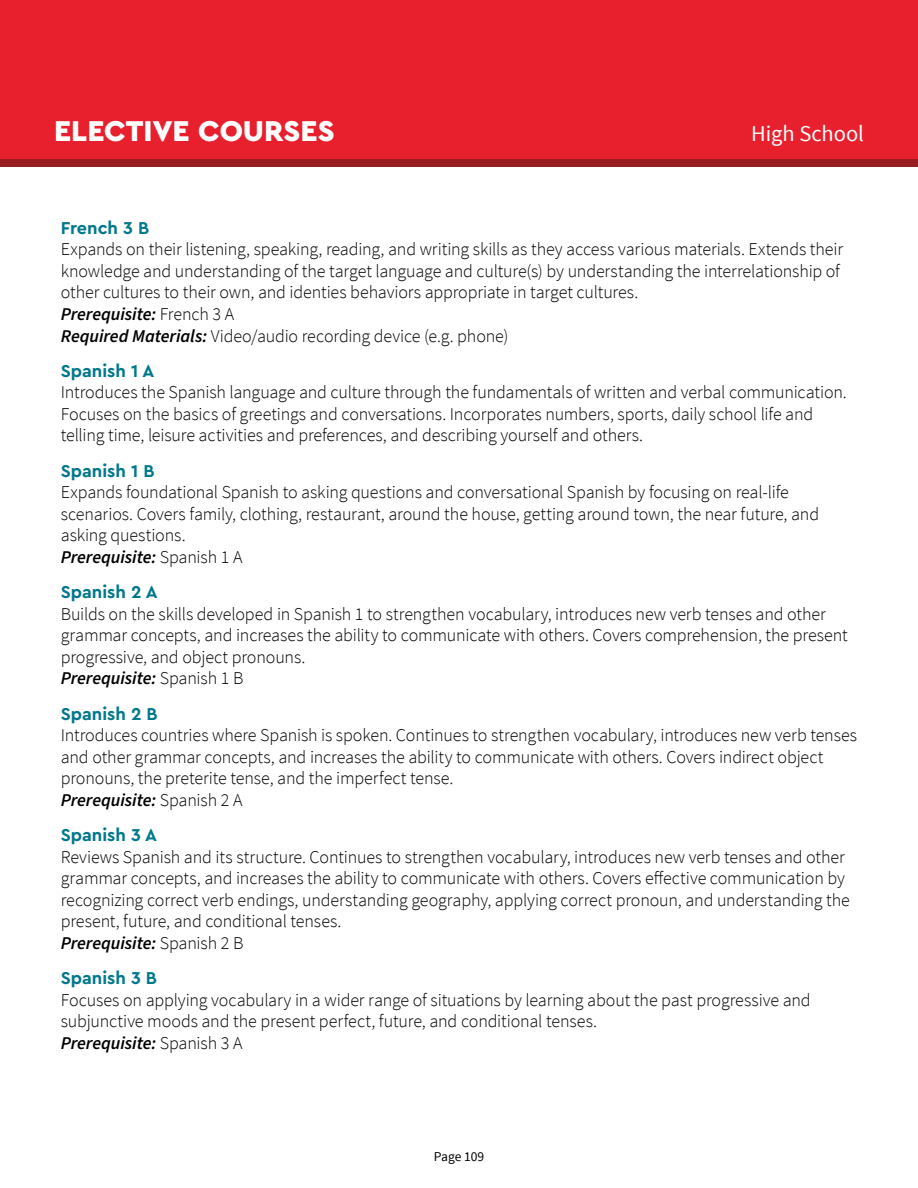
<style>
.page{position:relative;width:918px;height:1188px;background:#fff}
.page>*{position:absolute;margin:0;border:0;box-sizing:border-box;transform-origin:0 0}
.t1{font:900 30px "Cera Pro";color:#fff}
.t2{font:22.5px "Source Sans Pro";color:#fff}
.t3{font:300 18px/21.6px "Source Sans Pro";letter-spacing:-.01em;color:#000}
.t4{font:700 18px "Cera Pro";color:#00788c}
.t5{font:13.5px "Source Sans Pro";color:#000}
.s1{font-weight:600;font-style:italic}
</style>
<div class="page">
<div style="left:0;top:0;width:918px;height:159px;background:#e8202d"></div>
<div style="left:0;top:159px;width:918px;height:8px;background:#991d20"></div>
<h1 class="t1" style="left:54px;top:111px;width:282px">ELECTIVE COURSES</h1>
<p class="t2" style="left:751px;top:120px;width:114px">High School</p>
<p class="t4" style="left:61px;top:216px;width:90px">French 3 B</p>
<p class="t3" style="left:61px;top:238px;width:784px">Expands on their listening, speaking, reading, and writing skills as they access various materials. Extends their knowledge and understanding of the target language and culture(s) by understanding the interrelationship of other cultures to their own, and identies behaviors appropriate in target cultures.<br><span class="s1">Prerequisite:</span> French 3 A<br><span class="s1">Required Materials:</span> Video/audio recording device (e.g. phone)</p>
<p class="t4" style="left:61px;top:359px;width:95px">Spanish 1 A</p>
<p class="t3" style="left:61px;top:382px;width:788px">Introduces the Spanish language and culture through the fundamentals of written and verbal communication.<br>Focuses on the basics of greetings and conversations. Incorporates numbers, sports, daily school life and telling time, leisure activities and preferences, and describing yourself and others.</p>
<p class="t4" style="left:61px;top:459px;width:95px">Spanish 1 B</p>
<p class="t3" style="left:61px;top:481px;width:760px">Expands foundational Spanish to asking questions and conversational Spanish by focusing on real-life scenarios. Covers family, clothing, restaurant, around the house, getting around town, the near future, and asking questions.<br><span class="s1">Prerequisite:</span> Spanish 1 A</p>
<p class="t4" style="left:61px;top:580px;width:98px">Spanish 2 A</p>
<p class="t3" style="left:61px;top:603px;width:788px">Builds on the skills developed in Spanish 1 to strengthen vocabulary, introduces new verb tenses and other grammar concepts, and increases the ability to communicate with others. Covers comprehension, the present progressive, and object pronouns.<br><span class="s1">Prerequisite:</span> Spanish 1 B</p>
<p class="t4" style="left:61px;top:702px;width:99px">Spanish 2 B</p>
<p class="t3" style="left:61px;top:724px;width:798px">Introduces countries where Spanish is spoken. Continues to strengthen vocabulary, introduces new verb tenses and other grammar concepts, and increases the ability to communicate with others. Covers indirect object pronouns, the preterite tense, and the imperfect tense.<br><span class="s1">Prerequisite:</span> Spanish 2 A</p>
<p class="t4" style="left:61px;top:823px;width:98px">Spanish 3 A</p>
<p class="t3" style="left:61px;top:846px;width:791px">Reviews Spanish and its structure. Continues to strengthen vocabulary, introduces new verb tenses and other grammar concepts, and increases the ability to communicate with others. Covers effective communication by recognizing correct verb endings, understanding geography, applying correct pronoun, and understanding the present, future, and conditional tenses.<br><span class="s1">Prerequisite:</span> Spanish 2 B</p>
<p class="t4" style="left:61px;top:966px;width:98px">Spanish 3 B</p>
<p class="t3" style="left:61px;top:989px;width:752px">Focuses on applying vocabulary in a wider range of situations by learning about the past progressive and subjunctive moods and the present perfect, future, and conditional tenses.<br><span class="s1">Prerequisite:</span> Spanish 3 A</p>
<p class="t5" style="left:434px;top:1148px;width:52px">Page 109</p>
</div>
